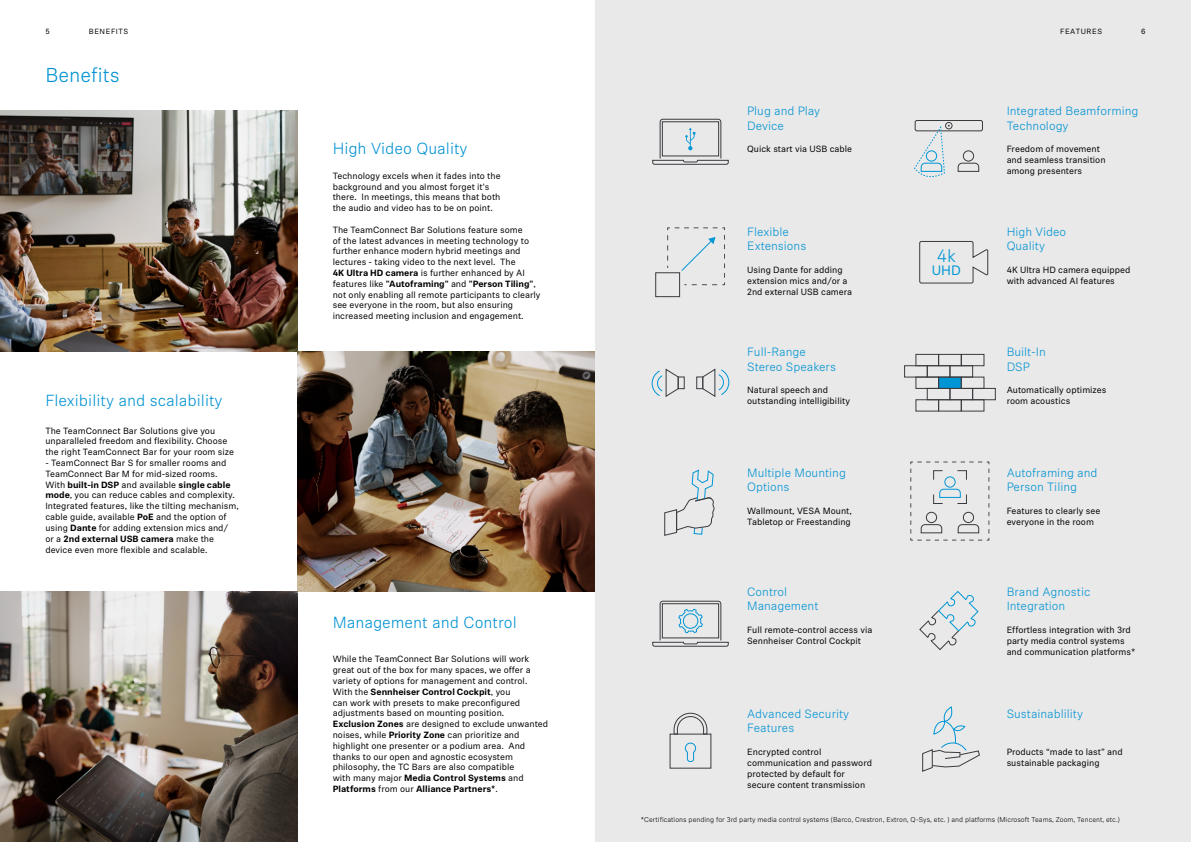
<style>
.page{position:relative;width:1191px;height:842px;background:#fff}
.page>*{position:absolute;margin:0;border:0;box-sizing:border-box;transform-origin:0 0}
.t1{font:300 20px "Sennheiser Neue";color:#0092d3}
.t2{font:300 17.6px "Sennheiser Neue";color:#0096d6}
.t3{font:300 16px "Sennheiser Neue";color:#0092d3}
.t4{font:13.6px "Sennheiser Neue";color:#0096d6}
.t5{font:300 12px/14.4px "Sennheiser Neue";color:#0092d3}
.t6{font:9px/10.8px "Sennheiser Neue";color:#000}
.t7{font:7.5px "Sennheiser Neue";letter-spacing:.08em;color:#000}
.t8{font:300 7px "Sennheiser Neue";color:#000}
.s1{font-weight:700}
</style>
<div class="page">
<img style="left:0;top:111px;width:298px;height:241px">
<img style="left:298px;top:352px;width:297px;height:240px">
<img style="left:0;top:592px;width:298px;height:250px">
<div style="left:595px;top:0;width:596px;height:842px;background:#e9e9e9"></div>
<svg style="left:652px;top:118px;width:77px;height:47px"></svg>
<div style="left:696px;top:377px;width:7px;height:12px;border:1px solid #3a3b3f"></div>
<svg style="left:702px;top:368px;width:27px;height:29px"></svg>
<svg style="left:651px;top:368px;width:28px;height:29px"></svg>
<svg style="left:652px;top:600px;width:77px;height:47px"></svg>
<svg style="left:664px;top:469px;width:51px;height:67px"></svg>
<svg style="left:919px;top:591px;width:60px;height:59px"></svg>
<svg style="left:667px;top:227px;width:58px;height:58px"></svg>
<div style="left:655px;top:272px;width:25px;height:25px;border:1px solid #3a3b3f"></div>
<svg style="left:957px;top:150px;width:22px;height:22px"></svg>
<div style="left:914px;top:120px;width:68px;height:11px;border:1px solid #3a3b3f;border-radius:2px"></div>
<div style="left:945px;top:122px;width:7px;height:7px;border:1px solid #3a3b3f;border-radius:50%"></div>
<svg style="left:914px;top:125px;width:35px;height:53px"></svg>
<div style="left:938px;top:377px;width:23px;height:11px;background:#0096d6"></div>
<div style="left:938px;top:377px;width:23px;height:12px;border:1px solid #3a3b3f"></div>
<div style="left:949px;top:388px;width:24px;height:12px;border:1px solid #3a3b3f"></div>
<div style="left:961px;top:399px;width:23px;height:12px;border:1px solid #3a3b3f"></div>
<div style="left:915px;top:399px;width:24px;height:12px;border:1px solid #3a3b3f"></div>
<div style="left:927px;top:365px;width:23px;height:12px;border:1px solid #3a3b3f"></div>
<div style="left:949px;top:365px;width:24px;height:12px;border:1px solid #3a3b3f"></div>
<div style="left:904px;top:365px;width:23px;height:12px;border:1px solid #3a3b3f"></div>
<div style="left:938px;top:354px;width:23px;height:12px;border:1px solid #3a3b3f"></div>
<div style="left:961px;top:354px;width:23px;height:12px;border:1px solid #3a3b3f"></div>
<div style="left:915px;top:354px;width:24px;height:12px;border:1px solid #3a3b3f"></div>
<div style="left:961px;top:377px;width:23px;height:12px;border:1px solid #3a3b3f"></div>
<div style="left:915px;top:377px;width:24px;height:12px;border:1px solid #3a3b3f"></div>
<div style="left:972px;top:388px;width:23px;height:12px;border:1px solid #3a3b3f"></div>
<div style="left:927px;top:388px;width:23px;height:12px;border:1px solid #3a3b3f"></div>
<svg style="left:922px;top:706px;width:58px;height:66px"></svg>
<svg style="left:919px;top:241px;width:69px;height:43px"></svg>
<svg style="left:910px;top:461px;width:79px;height:80px"></svg>
<svg style="left:673px;top:712px;width:34px;height:23px"></svg>
<svg style="left:684px;top:742px;width:12px;height:20px"></svg>
<p class="t7" style="left:45px;top:26px;width:6px">5</p>
<p class="t7" style="left:89px;top:26px;width:41px">BENEFITS</p>
<h1 class="t1" style="left:45px;top:62px;width:76px">Benefits</h1>
<h3 class="t3" style="left:45px;top:390px;width:179px">Flexibility and scalability</h3>
<p class="t6" style="left:45px;top:425px;width:190px">The TeamConnect Bar Solutions give you unparalleled freedom and flexibility. Choose the right TeamConnect Bar for your room size</p>
<p class="t6" style="left:45px;top:457px;width:195px">- TeamConnect Bar S for smaller rooms and TeamConnect Bar M for mid-sized rooms.<br>With <span class="s1">built-in DSP</span> and available <span class="s1">single cable mode</span>, you can reduce cables and complexity.<br>Integrated features, like the tilting mechanism, cable guide, available <span class="s1">PoE</span> and the option of using <span class="s1">Dante</span> for adding extension mics and/ or a <span class="s1">2nd external USB camera</span> make the device even more flexible and scalable.</p>
<h3 class="t3" style="left:333px;top:138px;width:136px">High Video Quality</h3>
<p class="t6" style="left:333px;top:170px;width:169px">Technology excels when it fades into the background and you almost forget it's there. In meetings, this means that both the audio and video has to be on point.</p>
<p class="t6" style="left:333px;top:224px;width:209px">The TeamConnect Bar Solutions feature some<br>of the latest advances in meeting technology to further enhance modern hybrid meetings and lectures - taking video to the next level. The<br><span class="s1">4K Ultra HD camera</span> is further enhanced by AI features like <span class="s1">"Autoframing"</span> and <span class="s1">"Person Tiling"</span>, not only enabling all remote participants to clearly see everyone in the room, but also ensuring increased meeting inclusion and engagement.</p>
<h3 class="t3" style="left:333px;top:612px;width:185px">Management and Control</h3>
<p class="t6" style="left:333px;top:653px;width:217px">While the TeamConnect Bar Solutions will work great out of the box for many spaces, we offer a variety of options for management and control.<br>With the <span class="s1">Sennheiser Control Cockpit</span>, you<br>can work with presets to make preconfigured adjustments based on mounting position.<br><span class="s1">Exclusion Zones</span> are designed to exclude unwanted noises, while <span class="s1">Priority Zone</span> can prioritize and highlight one presenter or a podium area. And thanks to our open and agnostic ecosystem philosophy, the TC Bars are also compatible<br>with many major <span class="s1">Media Control Systems</span> and <span class="s1">Platforms</span> from our <span class="s1">Alliance Partners*</span>.</p>
<p class="t7" style="left:1060px;top:26px;width:43px">FEATURES</p>
<p class="t7" style="left:1141px;top:26px;width:6px">6</p>
<h3 class="t5" style="left:747px;top:104px;width:74px">Plug and Play<br>Device</h3>
<h3 class="t5" style="left:1006px;top:104px;width:133px">Integrated Beamforming<br>Technology</h3>
<p class="t6" style="left:747px;top:143px;width:107px">Quick start via USB cable</p>
<p class="t6" style="left:1006px;top:143px;width:100px">Freedom of movement and seamless transition among presenters</p>
<h3 class="t5" style="left:747px;top:224px;width:61px">Flexible<br>Extensions</h3>
<h2 class="t2" style="left:936px;top:244px;width:21px">4k</h2>
<h3 class="t5" style="left:1006px;top:224px;width:61px">High Video<br>Quality</h3>
<p class="t6" style="left:747px;top:264px;width:106px">Using Dante for adding extension mics and/or a<br>2nd external USB camera</p>
<h3 class="t4" style="left:931px;top:261px;width:31px">UHD</h3>
<p class="t6" style="left:1006px;top:264px;width:125px">4K Ultra HD camera equipped with advanced AI features</p>
<h3 class="t5" style="left:747px;top:344px;width:90px">Full-Range<br>Stereo Speakers</h3>
<h3 class="t5" style="left:1006px;top:344px;width:41px">Built-In<br>DSP</h3>
<p class="t6" style="left:747px;top:384px;width:104px">Natural speech and outstanding intelligibility</p>
<p class="t6" style="left:1006px;top:384px;width:101px">Automatically optimizes room acoustics</p>
<h3 class="t5" style="left:747px;top:465px;width:100px">Multiple Mounting<br>Options</h3>
<h3 class="t5" style="left:1006px;top:465px;width:92px">Autoframing and<br>Person Tiling</h3>
<p class="t6" style="left:747px;top:505px;width:106px">Wallmount, VESA Mount,<br>Tabletop or Freestanding</p>
<p class="t6" style="left:1006px;top:505px;width:95px">Features to clearly see everyone in the room</p>
<h3 class="t5" style="left:747px;top:584px;width:73px">Control<br>Management</h3>
<h3 class="t5" style="left:1006px;top:584px;width:85px">Brand Agnostic<br>Integration</h3>
<p class="t6" style="left:747px;top:624px;width:127px">Full remote-control access via<br>Sennheiser Control Cockpit</p>
<p class="t6" style="left:1006px;top:624px;width:130px">Effortless integration with 3rd party media control systems and communication platforms*</p>
<h3 class="t5" style="left:747px;top:706px;width:104px">Advanced Security</h3>
<h3 class="t5" style="left:1006px;top:706px;width:78px">Sustainablility</h3>
<h3 class="t5" style="left:747px;top:720px;width:49px">Features</h3>
<p class="t6" style="left:747px;top:746px;width:126px">Encrypted control communication and password protected by default for secure content transmission</p>
<p class="t6" style="left:1006px;top:746px;width:117px">Products “made to last” and sustainable packaging</p>
<p class="t8" style="left:641px;top:815px;width:480px">*Certifications pending for 3rd party media control systems (Barco, Crestron, Extron, Q-Sys, etc. ) and platforms (Microsoft Teams, Zoom, Tencent, etc.)</p>
</div>
